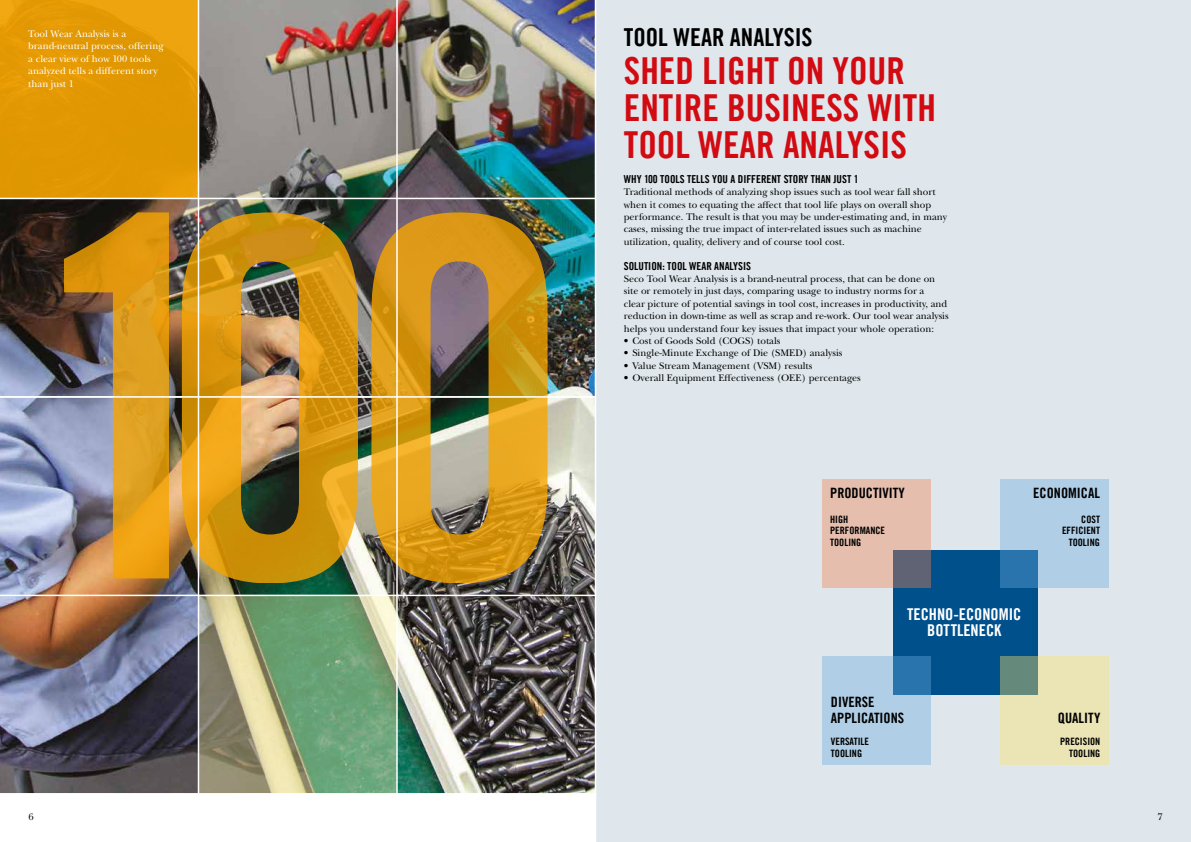
<style>
.page{position:relative;width:1191px;height:842px;background:#fff}
.page>*{position:absolute;margin:0;border:0;box-sizing:border-box;transform-origin:0 0}
.t1{font:500px "Trade Gothic LT Com Bd Cn 20";color:#f7a600}
.t2{font:37.2px/37.2px "Trade Gothic LT Com Bd Cn 20";color:#d20a11}
.t3{font:24.8px "Trade Gothic LT Com Bd Cn 20";color:#000}
.t4{font:16.3px/16.3px "Trade Gothic LT Com Bd Cn 20";color:#fff;text-align:center}
.t5{font:14.3px/15.7px "Trade Gothic LT Com Bd Cn 20";color:#000}
.t6{font:11px "Trade Gothic LT Com Bd Cn 20";color:#000}
.t7{font:10.2px/11.6px "Trade Gothic LT Com Bd Cn 20";color:#000}
.t8{font:10px/12.4px "New Baskerville IT Cfor S Tools";color:#000}
.t9{font:10px/12.4px "New Baskerville IT Cfor S Tools";color:#fff}
</style>
<div class="page">
<div style="left:595px;top:0;width:596px;height:842px;background:#dfe7ec"></div>
<img style="left:0;top:0;width:595px;height:793px">
<div style="left:893px;top:550px;width:144px;height:145px;background:#00508c"></div>
<svg style="left:822px;top:480px;width:109px;height:108px;background:#d4b2a6"></svg>
<svg style="left:822px;top:657px;width:109px;height:108px;background:#9fc3de"></svg>
<svg style="left:1000px;top:479px;width:108px;height:109px;background:#9fc3de"></svg>
<svg style="left:1000px;top:657px;width:108px;height:108px;background:#dad8ad"></svg>
<svg style="left:199px;top:596px;width:197px;height:197px;background:#8ba77e"></svg>
<hr style="left:0;top:595px;width:595px;height:1px;background:#fff">
<hr style="left:0;top:396px;width:595px;height:2px;background:#fff">
<hr style="left:396px;top:0;width:2px;height:796px;background:#fff">
<div style="left:0;top:0;width:198px;height:198px;background:linear-gradient(to right,#e29802,#e39a05)"></div>
<hr style="left:198px;top:0;width:1px;height:798px;background:#fff">
<hr style="left:0;top:198px;width:595px;height:1px;background:#fff">
<hr style="left:595px;top:0;width:1px;height:842px;background:#fff">
<p class="t9" style="left:28px;top:28px;width:137px">Tool Wear Analysis is a brand-neutral process, offering a clear view of how 100 tools analyzed tells a different story than just 1</p>
<h1 class="t1" style="left:24px;top:96px;width:547px">100</h1>
<h3 class="t3" style="left:624px;top:22px;width:190px">TOOL WEAR ANALYSIS</h3>
<h2 class="t2" style="left:624px;top:51px;width:313px">SHED LIGHT ON YOUR<br>ENTIRE BUSINESS WITH<br>TOOL WEAR ANALYSIS</h2>
<p class="t6" style="left:624px;top:172px;width:236px">WHY 100 TOOLS TELLS YOU A DIFFERENT STORY THAN JUST 1</p>
<p class="t8" style="left:624px;top:186px;width:325px">Traditional methods of analyzing shop issues such as tool wear fall short when it comes to equating the affect that tool life plays on overall shop performance. The result is that you may be under-estimating and, in many cases, missing the true impact of inter-related issues such as machine utilization, quality, delivery and of course tool cost.</p>
<p class="t6" style="left:624px;top:259px;width:129px">SOLUTION: TOOL WEAR ANALYSIS</p>
<p class="t8" style="left:624px;top:273px;width:326px">Seco Tool Wear Analysis is a brand-neutral process, that can be done on site or remotely in just days, comparing usage to industry norms for a<br>clear picture of potential savings in tool cost, increases in productivity, and reduction in down-time as well as scrap and re-work. Our tool wear analysis helps you understand four key issues that impact your whole operation:</p>
<p class="t8" style="left:624px;top:335px;width:158px">• Cost of Goods Sold (COGS) totals</p>
<p class="t8" style="left:624px;top:347px;width:220px">• Single-Minute Exchange of Die (SMED) analysis</p>
<p class="t8" style="left:624px;top:359px;width:190px">• Value Stream Management (VSM) results</p>
<p class="t8" style="left:624px;top:372px;width:238px">• Overall Equipment Effectiveness (OEE) percentages</p>
<h3 class="t5" style="left:830px;top:485px;width:76px">PRODUCTIVITY</h3>
<p class="t7" style="left:830px;top:513px;width:56px">HIGH<br>PERFORMANCE<br>TOOLING</p>
<h3 class="t5" style="left:1033px;top:485px;width:68px">ECONOMICAL</h3>
<p class="t7" style="left:1062px;top:513px;width:39px;text-align:right">COST<br>EFFICIENT<br>TOOLING</p>
<h3 class="t4" style="left:907px;top:606px;width:116px">TECHNO-ECONOMIC<br>BOTTLENECK</h3>
<h3 class="t5" style="left:831px;top:694px;width:75px">DIVERSE<br>APPLICATIONS</h3>
<p class="t7" style="left:831px;top:735px;width:40px">VERSATILE<br>TOOLING</p>
<h3 class="t5" style="left:1058px;top:710px;width:44px">QUALITY</h3>
<p class="t7" style="left:1060px;top:735px;width:42px;text-align:right">PRECISION<br>TOOLING</p>
<p class="t8" style="left:28px;top:811px;width:7px">6</p>
<p class="t8" style="left:1157px;top:811px;width:7px">7</p>
</div>
